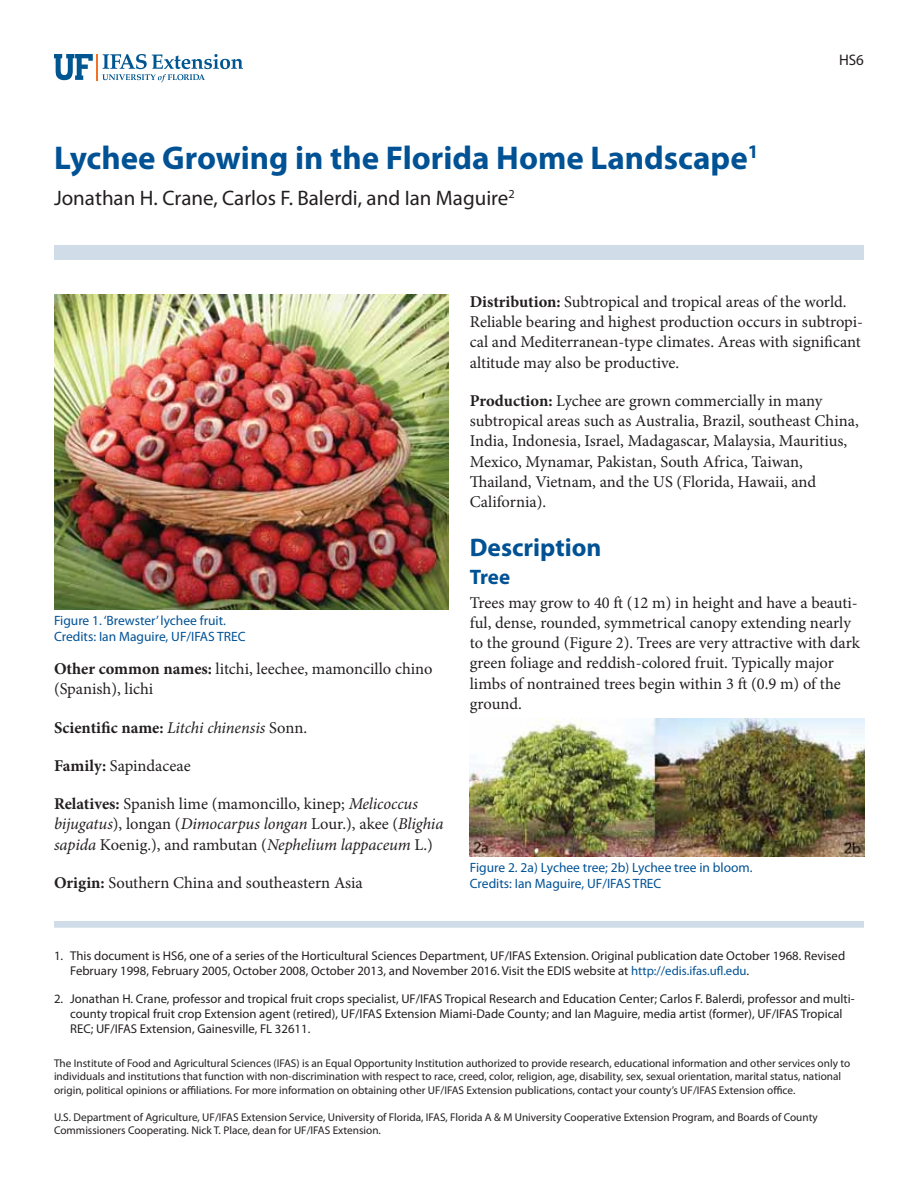
<style>
.page{position:relative;width:918px;height:1188px;background:#fff}
.page>*{position:absolute;margin:0;border:0;box-sizing:border-box;transform-origin:0 0}
.t1{font:700 33px "Myriad Pro";color:#005295}
.t2{font:700 25.5px "Myriad Pro";color:#005295}
.t3{font:21px "Myriad Pro";color:#231f20}
.t4{font:700 21px "Myriad Pro";color:#005295}
.t5{font:16.5px/20.2px "Minion Pro";color:#231f20}
.t6{font:700 16.5px "Minion Pro";color:#231f20}
.t7{font:15.3px "Myriad Pro";color:#231f20}
.t8{font:13.5px/16.5px "Myriad Pro";color:#005295}
.t9{font:12.75px/15.3px "Myriad Pro";color:#231f20}
.t10{font:11.25px/13.5px "Myriad Pro";color:#231f20}
.s1{font-weight:700}
.s2{font-weight:400;font-style:italic}
.s3{font-weight:400}
.s4{font-style:italic}
.s5{color:#005295}
</style>
<div class="page">
<svg style="left:54px;top:54px;width:189px;height:28px"></svg>
<div style="left:54px;top:245px;width:810px;height:15px;background:#d0dde9"></div>
<div style="left:54px;top:921px;width:810px;height:7px;background:#d0dde9"></div>
<img style="left:54px;top:295px;width:394px;height:314px">
<img style="left:470px;top:718px;width:394px;height:138px">
<h1 class="t1" style="left:54px;top:145px;width:706px">Lychee Growing in the Florida Home Landscape<sup>1</sup></h1>
<p class="t3" style="left:54px;top:190px;width:462px">Jonathan H. Crane, Carlos F. Balerdi, and Ian Maguire<sup>2</sup></p>
<p class="t7" style="left:839px;top:54px;width:26px">HS6</p>
<p class="t8" style="left:54px;top:613px;width:193px">Figure 1. ‘Brewster’ lychee fruit.<br>Credits: Ian Maguire, UF/IFAS TREC</p>
<p class="t5" style="left:54px;top:660px;width:380px"><span class="s1">Other common names:</span> litchi, leechee, mamoncillo chino (Spanish), lichi</p>
<p class="t6" style="left:54px;top:721px;width:255px">Scientific name: <span class="s2">Litchi chinensis</span> <span class="s3">Sonn.</span></p>
<p class="t5" style="left:54px;top:757px;width:138px"><span class="s1">Family:</span> Sapindaceae</p>
<p class="t5" style="left:54px;top:795px;width:391px"><span class="s1">Relatives:</span> Spanish lime (mamoncillo, kinep; <span class="s4">Melicoccus bijugatus</span>), longan (<span class="s4">Dimocarpus longan</span> Lour.), akee (<span class="s4">Blighia sapida</span> Koenig.), and rambutan (<span class="s4">Nephelium lappaceum</span> L.)</p>
<p class="t5" style="left:54px;top:874px;width:310px"><span class="s1">Origin:</span> Southern China and southeastern Asia</p>
<p class="t5" style="left:470px;top:293px;width:395px"><span class="s1">Distribution:</span> Subtropical and tropical areas of the world.<br>Reliable bearing and highest production occurs in subtropi&shy;cal and Mediterranean-type climates. Areas with significant altitude may also be productive.</p>
<p class="t5" style="left:470px;top:392px;width:391px"><span class="s1">Production:</span> Lychee are grown commercially in many subtropical areas such as Australia, Brazil, southeast China, India, Indonesia, Israel, Madagascar, Malaysia, Mauritius, Mexico, Mynamar, Pakistan, South Africa, Taiwan, Thailand, Vietnam, and the US (Florida, Hawaii, and California).</p>
<h2 class="t2" style="left:470px;top:538px;width:133px">Description</h2>
<p class="t4" style="left:470px;top:569px;width:42px">Tree</p>
<p class="t5" style="left:470px;top:594px;width:392px">Trees may grow to 40 ft (12 m) in height and have a beauti&shy;ful, dense, rounded, symmetrical canopy extending nearly to the ground (Figure 2). Trees are very attractive with dark green foliage and reddish-colored fruit. Typically major limbs of nontrained trees begin within 3 ft (0.9 m) of the ground.</p>
<p class="t8" style="left:470px;top:860px;width:284px">Figure 2. 2a) Lychee tree; 2b) Lychee tree in bloom.<br>Credits: Ian Maguire, UF/IFAS TREC</p>
<p class="t9" style="left:70px;top:949px;width:777px;text-indent:-16px">1. This document is HS6, one of a series of the Horticultural Sciences Department, UF/IFAS Extension. Original publication date October 1968. Revised<br>February 1998, February 2005, October 2008, October 2013, and November 2016. Visit the EDIS website at <span class="s5">http://edis.ifas.ufl.edu</span>.</p>
<p class="t9" style="left:70px;top:991px;width:786px;text-indent:-16px">2. Jonathan H. Crane, professor and tropical fruit crops specialist, UF/IFAS Tropical Research and Education Center; Carlos F. Balerdi, professor and multi&shy;county tropical fruit crop Extension agent (retired), UF/IFAS Extension Miami-Dade County; and Ian Maguire, media artist (former), UF/IFAS Tropical<br>REC; UF/IFAS Extension, Gainesville, FL 32611.</p>
<p class="t10" style="left:54px;top:1057px;width:798px">The Institute of Food and Agricultural Sciences (IFAS) is an Equal Opportunity Institution authorized to provide research, educational information and other services only to individuals and institutions that function with non-discrimination with respect to race, creed, color, religion, age, disability, sex, sexual orientation, marital status, national origin, political opinions or affiliations. For more information on obtaining other UF/IFAS Extension publications, contact your county’s UF/IFAS Extension office.</p>
<p class="t10" style="left:54px;top:1111px;width:765px">U.S. Department of Agriculture, UF/IFAS Extension Service, University of Florida, IFAS, Florida A &amp; M University Cooperative Extension Program, and Boards of County<br>Commissioners Cooperating. Nick T. Place, dean for UF/IFAS Extension.</p>
</div>
